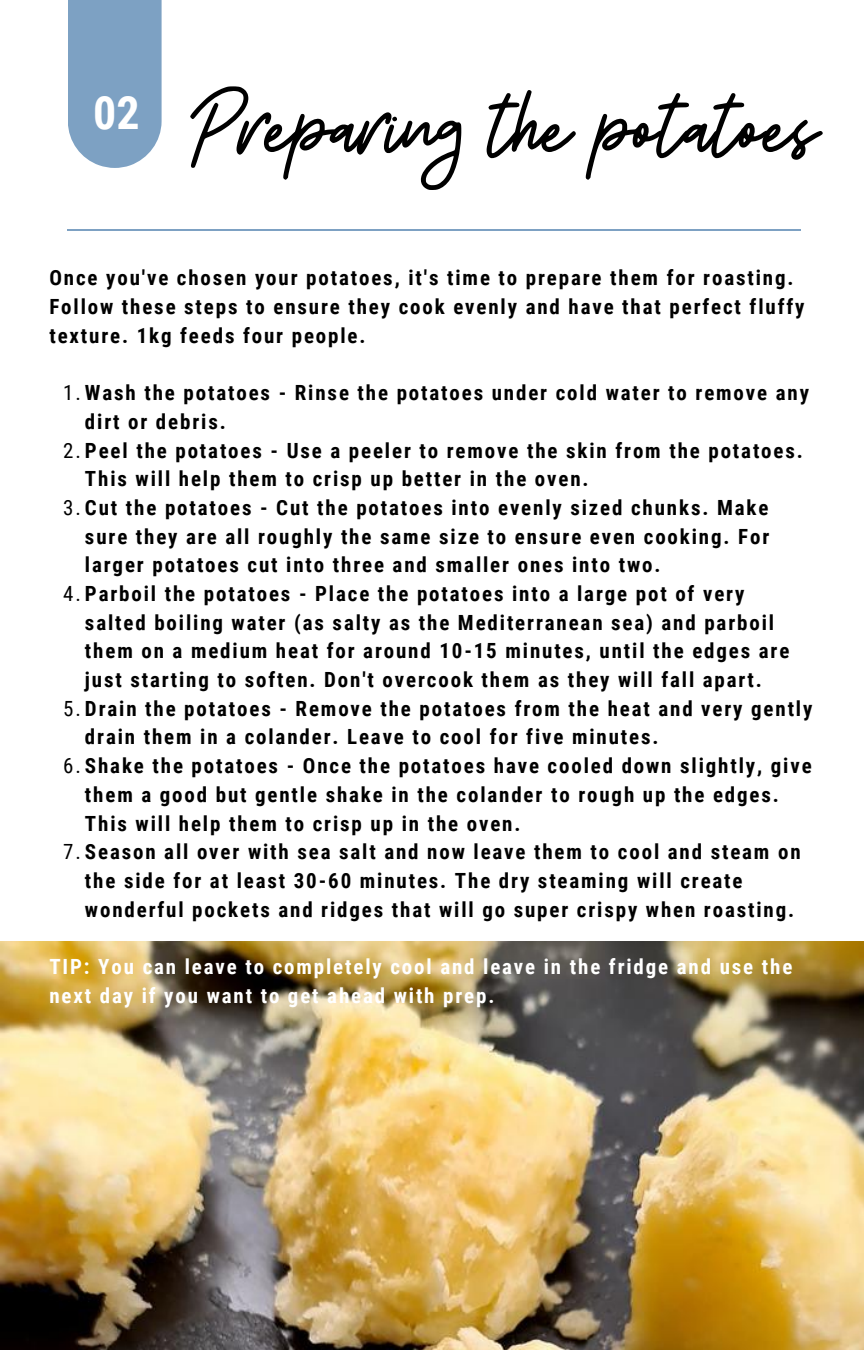
<style>
.page{position:relative;width:864px;height:1350px;background:#fff}
.page>*{position:absolute;margin:0;border:0;box-sizing:border-box;transform-origin:0 0}
.t1{font:92.92px "Beauty Salon Script";color:#000}
.t2{font:700 45.9px "Roboto Condensed";color:#fff}
.t3{font:700 20.93px/28.8px "Roboto Condensed";letter-spacing:.09em;color:#000}
.t4{font:700 20.93px/28.8px "Roboto Condensed";letter-spacing:.09em;color:#fff}
.s1{font-weight:400}
</style>
<div class="page">
<svg style="left:68px;top:0;width:94px;height:168px;background:#85a7c6"></svg>
<hr style="left:68px;top:229px;width:733px;height:2px;background:#7da1c3">
<img style="left:0;top:942px;width:864px;height:408px">
<h2 class="t2" style="left:93px;top:87px;width:48px">02</h2>
<h1 class="t1" style="left:194px;top:83px;width:626px">Preparing the potatoes</h1>
<p class="t3" style="left:49px;top:264px;width:757px">Once you've chosen your potatoes, it's time to prepare them for roasting.<br>Follow these steps to ensure they cook evenly and have that perfect fluffy texture. 1kg feeds four people.</p>
<p class="t3" style="left:63px;top:379px;width:747px"><span class="s1">1.</span>Wash the potatoes - Rinse the potatoes under cold water to remove any</p>
<p class="t3" style="left:85px;top:407px;width:142px">dirt or debris.</p>
<p class="t3" style="left:63px;top:436px;width:741px"><span class="s1">2.</span>Peel the potatoes - Use a peeler to remove the skin from the potatoes.</p>
<p class="t3" style="left:85px;top:465px;width:505px">This will help them to crisp up better in the oven.</p>
<p class="t3" style="left:63px;top:493px;width:707px"><span class="s1">3.</span>Cut the potatoes - Cut the potatoes into evenly sized chunks. Make</p>
<p class="t3" style="left:85px;top:522px;width:686px">sure they are all roughly the same size to ensure even cooking. For</p>
<p class="t3" style="left:85px;top:551px;width:577px">larger potatoes cut into three and smaller ones into two.</p>
<p class="t3" style="left:63px;top:579px;width:683px"><span class="s1">4.</span>Parboil the potatoes - Place the potatoes into a large pot of very</p>
<p class="t3" style="left:85px;top:608px;width:691px">salted boiling water (as salty as the Mediterranean sea) and parboil</p>
<p class="t3" style="left:85px;top:637px;width:706px">them on a medium heat for around 10-15 minutes, until the edges are</p>
<p class="t3" style="left:85px;top:666px;width:678px">just starting to soften. Don't overcook them as they will fall apart.</p>
<p class="t3" style="left:63px;top:694px;width:751px"><span class="s1">5.</span>Drain the potatoes - Remove the potatoes from the heat and very gently</p>
<p class="t3" style="left:85px;top:723px;width:575px">drain them in a colander. Leave to cool for five minutes.</p>
<p class="t3" style="left:63px;top:752px;width:750px"><span class="s1">6.</span>Shake the potatoes - Once the potatoes have cooled down slightly, give</p>
<p class="t3" style="left:85px;top:780px;width:696px">them a good but gentle shake in the colander to rough up the edges.</p>
<p class="t3" style="left:85px;top:809px;width:437px">This will help them to crisp up in the oven.</p>
<p class="t3" style="left:63px;top:838px;width:739px"><span class="s1">7.</span>Season all over with sea salt and now leave them to cool and steam on</p>
<p class="t3" style="left:85px;top:866px;width:659px">the side for at least 30-60 minutes. The dry steaming will create</p>
<p class="t3" style="left:85px;top:895px;width:711px">wonderful pockets and ridges that will go super crispy when roasting.</p>
<p class="t4" style="left:49px;top:952px;width:744px">TIP: You can leave to completely cool and leave in the fridge and use the next day if you want to get ahead with prep.</p>
</div>
